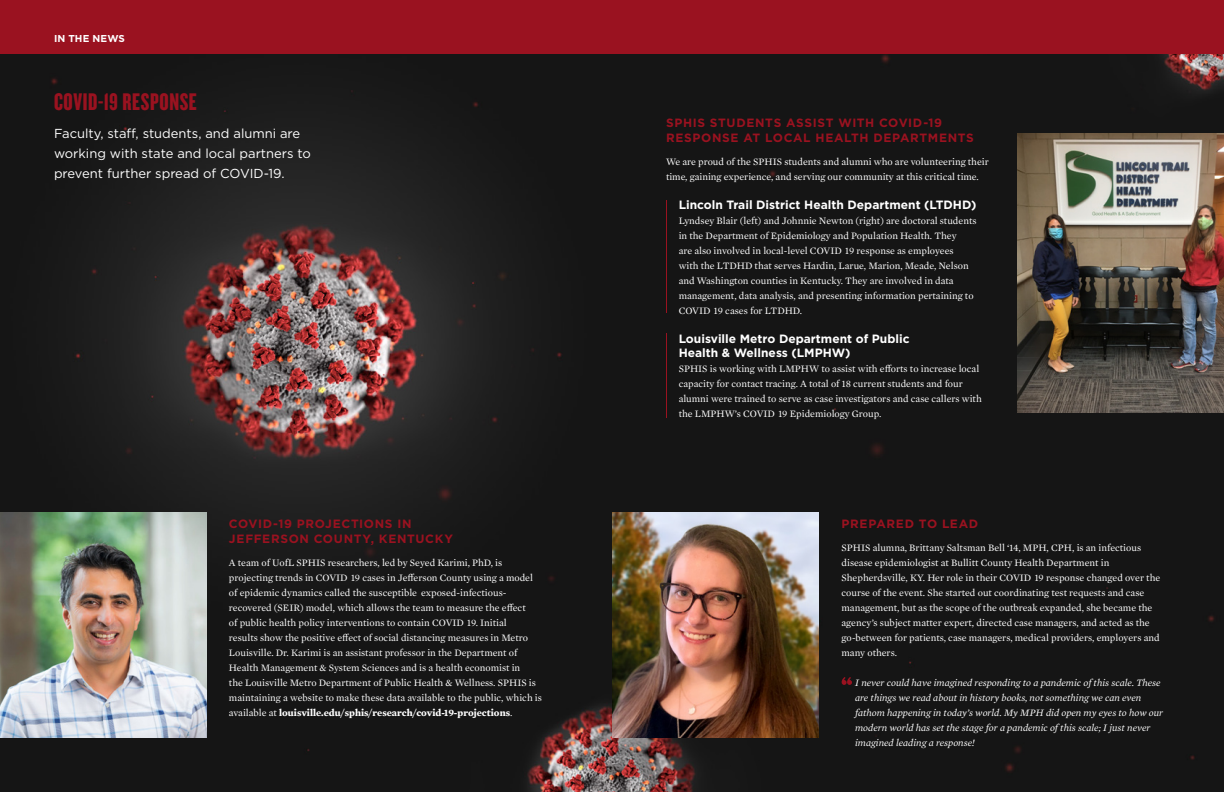
<style>
.page{position:relative;width:1224px;height:792px;background:#fff}
.page>*{position:absolute;margin:0;border:0;box-sizing:border-box;transform-origin:0 0}
.t1{font:25px "Knockout HTF68 Full Featherwt";letter-spacing:.025em;color:#9a1220}
.t2{font:13px/20px "Gotham";color:#fff}
.t3{font:700 12px/15px "Gotham";letter-spacing:.05em;color:#9a1220}
.t4{font:700 12px "Gotham";color:#fff}
.t5{font:10px/15px "Mercury Text G1";color:#fff}
.t6{font:italic 10px/15px "Mercury Text G1";color:#fff}
.t7{font:700 10px "Gotham";letter-spacing:.015em;color:#fff}
.s1{font-weight:700}
</style>
<div class="page">
<img style="left:0;top:54px;width:1224px;height:738px">
<hr style="left:666px;top:334px;width:1px;height:84px;background:#9a1220">
<hr style="left:666px;top:201px;width:1px;height:112px;background:#9a1220">
<div style="left:0;top:0;width:1224px;height:54px;background:#9a1220"></div>
<img style="left:0;top:513px;width:207px;height:225px">
<img style="left:1017px;top:134px;width:207px;height:278px">
<img style="left:612px;top:513px;width:207px;height:225px">
<svg style="left:842px;top:677px;width:10px;height:8px"></svg>
<p class="t7" style="left:54px;top:32px;width:72px">IN THE NEWS</p>
<h1 class="t1" style="left:54px;top:89px;width:144px">COVID-19 RESPONSE</h1>
<p class="t2" style="left:54px;top:123px;width:258px">Faculty, staf, students, and alumni are working with state and local partners to prevent further spread of COVID-19.</p>
<p class="t3" style="left:229px;top:517px;width:226px">COVID-19 PROJECTIONS IN<br>JEFFERSON COUNTY, KENTUCKY</p>
<p class="t5" style="left:229px;top:555px;width:315px">A team of UofL SPHIS researchers, led by Seyed Karimi, PhD, is projecting trends in COVID 19 cases in Jeferson County using a model of epidemic dynamics called the susceptible exposed-infectious&shy;recovered (SEIR) model, which allows the team to measure the efect<br>of public health policy interventions to contain COVID 19. Initial<br>results show the positive efect of social distancing measures in Metro Louisville. Dr. Karimi is an assistant professor in the Department of Health Management &amp; System Sciences and is a health economist in<br>the Louisville Metro Department of Public Health &amp; Wellness. SPHIS is maintaining a website to make these data available to the public, which is available at <span class="s1">louisville.edu/sphis/research/covid-19-projections</span>.</p>
<p class="t3" style="left:666px;top:115px;width:309px">SPHIS STUDENTS ASSIST WITH COVID-19<br>RESPONSE AT LOCAL HEALTH DEPARTMENTS</p>
<p class="t5" style="left:666px;top:153px;width:324px">We are proud of the SPHIS students and alumni who are volunteering their time, gaining experience, and serving our community at this critical time.</p>
<p class="t4" style="left:679px;top:196px;width:299px">Lincoln Trail District Health Department (LTDHD)</p>
<p class="t5" style="left:679px;top:212px;width:299px">Lyndsey Blair (left) and Johnnie Newton (right) are doctoral students in the Department of Epidemiology and Population Health. They<br>are also involved in local-level COVID 19 response as employees<br>with the LTDHD that serves Hardin, Larue, Marion, Meade, Nelson and Washington counties in Kentucky. They are involved in data management, data analysis, and presenting information pertaining to COVID 19 cases for LTDHD.</p>
<p class="t4" style="left:679px;top:331px;width:232px">Louisville Metro Department of Public</p>
<p class="t4" style="left:679px;top:345px;width:173px">Health &amp; Wellness (LMPHW)</p>
<p class="t5" style="left:679px;top:361px;width:305px">SPHIS is working with LMPHW to assist with eforts to increase local capacity for contact tracing. A total of 18 current students and four alumni were trained to serve as case investigators and case callers with the LMPHW’s COVID 19 Epidemiology Group.</p>
<p class="t3" style="left:842px;top:517px;width:138px">PREPARED TO LEAD</p>
<p class="t5" style="left:842px;top:540px;width:320px">SPHIS alumna, Brittany Saltsman Bell ‘14, MPH, CPH, is an infectious disease epidemiologist at Bullitt County Health Department in Shepherdsville, KY. Her role in their COVID 19 response changed over the course of the event. She started out coordinating test requests and case management, but as the scope of the outbreak expanded, she became the agency’s subject matter expert, directed case managers, and acted as the go-between for patients, case managers, medical providers, employers and many others.</p>
<p class="t6" style="left:855px;top:675px;width:310px">I never could have imagined responding to a pandemic ofthis scale. These are things we read about in history books, not something we can even fathom happening in today’s world. My MPH did open my eyes to how our modern world has set the stage for a pandemic ofthis scale; I just never imagined leading a response!</p>
</div>
